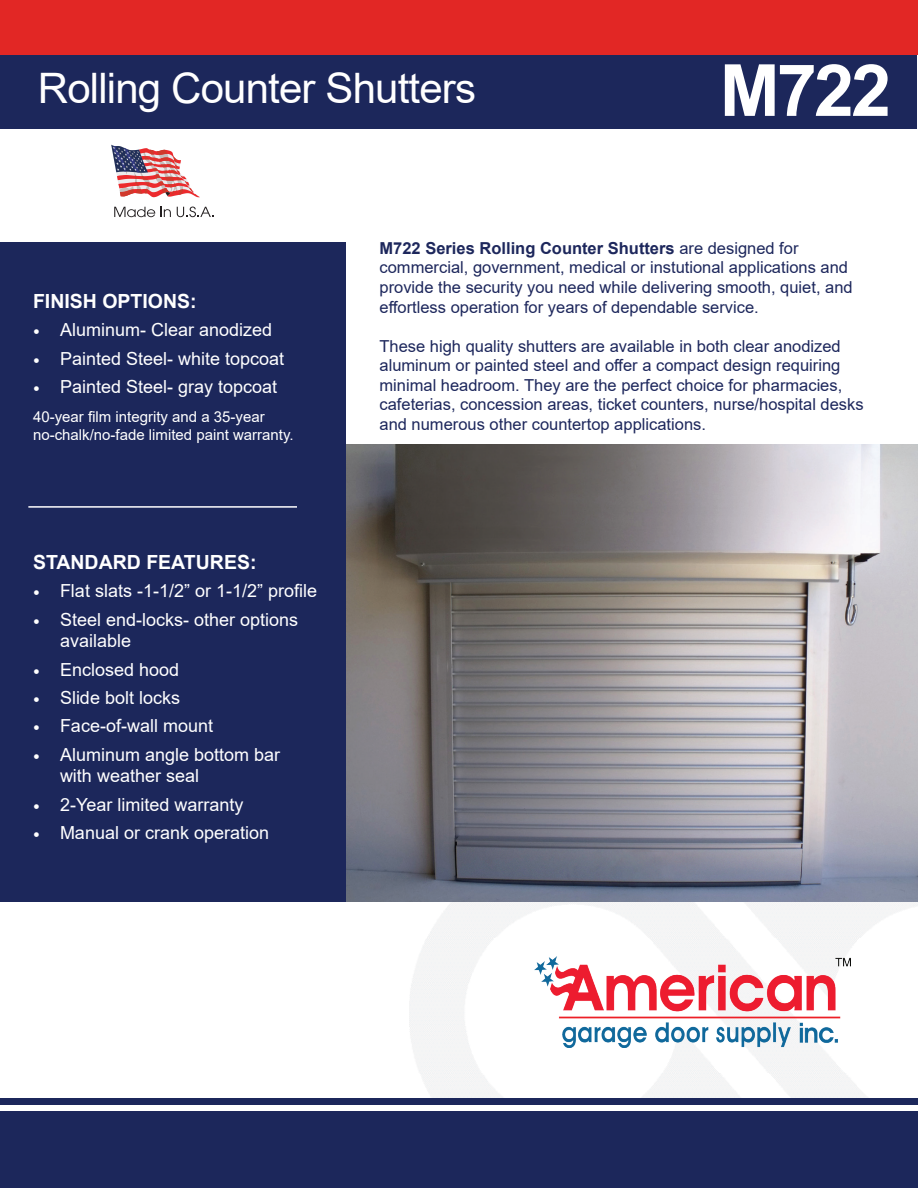
<style>
.page{position:relative;width:918px;height:1188px;background:#fff}
.page>*{position:absolute;margin:0;border:0;box-sizing:border-box;transform-origin:0 0}
.t1{font:700 72px "Arial";color:#fff}
.t2{font:42px "Arial";letter-spacing:-.02em;color:#fff}
.t3{font:700 19.5px "Arial";color:#fff}
.t4{font:18px/21.6px "Arial";color:#fff}
.t5{font:16.5px/19.5px "Arial";color:#1d275c}
.t6{font:15px/18px "Arial";color:#fff}
.s1{font-family:"Audi Type";font-weight:700;font-size:12px}
.s2{font-weight:700}
</style>
<div class="page">
<img style="left:410px;top:901px;width:508px;height:197px">
<div style="left:0;top:1098px;width:918px;height:90px;background:#1c275b"></div>
<div style="left:0;top:1106px;width:918px;height:5px;background:#fff"></div>
<img style="left:345px;top:445px;width:573px;height:456px">
<div style="left:0;top:242px;width:345px;height:659px;background:#1c275b"></div>
<div style="left:0;top:49px;width:916px;height:80px;background:#1c275b"></div>
<hr style="left:28px;top:506px;width:269px;height:2px;background:#fff">
<div style="left:0;top:0;width:918px;height:55px;background:#e22725"></div>
<img style="left:535px;top:957px;width:316px;height:90px">
<svg style="left:111px;top:145px;width:89px;height:52px"></svg>
<svg style="left:114px;top:207px;width:41px;height:10px"></svg>
<svg style="left:161px;top:207px;width:10px;height:10px"></svg>
<svg style="left:177px;top:207px;width:36px;height:10px"></svg>
<h2 class="t2" style="left:38px;top:59px;width:440px">Rolling Counter Shutters</h2>
<h1 class="t1" style="left:720px;top:40px;width:173px">M722</h1>
<p class="t3" style="left:33px;top:287px;width:165px">FINISH OPTIONS:</p>
<p class="t4" style="left:33px;top:319px;width:241px"><span class="s1">•</span> Aluminum- Clear anodized</p>
<p class="t4" style="left:33px;top:347px;width:253px"><span class="s1">•</span> Painted Steel- white topcoat</p>
<p class="t4" style="left:33px;top:376px;width:246px"><span class="s1">•</span> Painted Steel- gray topcoat</p>
<p class="t6" style="left:33px;top:407px;width:262px">40-year film integrity and a 35-year no-chalk/no-fade limited paint warranty.</p>
<p class="t3" style="left:33px;top:548px;width:225px">STANDARD FEATURES:</p>
<p class="t4" style="left:33px;top:580px;width:286px"><span class="s1">•</span> Flat slats -1-1/2” or 1-1/2” profile</p>
<p class="t4" style="left:60px;top:608px;width:240px;text-indent:-27px"><span class="s1">•</span> Steel end-locks- other options available</p>
<p class="t4" style="left:33px;top:658px;width:148px"><span class="s1">•</span> Enclosed hood</p>
<p class="t4" style="left:33px;top:687px;width:149px"><span class="s1">•</span> Slide bolt locks</p>
<p class="t4" style="left:33px;top:715px;width:182px"><span class="s1">•</span> Face-of-wall mount</p>
<p class="t4" style="left:60px;top:743px;width:222px;text-indent:-27px"><span class="s1">•</span> Aluminum angle bottom bar with weather seal</p>
<p class="t4" style="left:33px;top:793px;width:212px"><span class="s1">•</span> 2-Year limited warranty</p>
<p class="t4" style="left:33px;top:822px;width:238px"><span class="s1">•</span> Manual or crank operation</p>
<p class="t5" style="left:380px;top:238px;width:475px"><span class="s2">M722 Series Rolling Counter Shutters</span> are designed for commercial, government, medical or instutional applications and provide the security you need while delivering smooth, quiet, and effortless operation for years of dependable service.</p>
<p class="t5" style="left:380px;top:336px;width:486px">These high quality shutters are available in both clear anodized aluminum or painted steel and offer a compact design requiring minimal headroom. They are the perfect choice for pharmacies, cafeterias, concession areas, ticket counters, nurse/hospital desks and numerous other countertop applications.</p>
</div>
